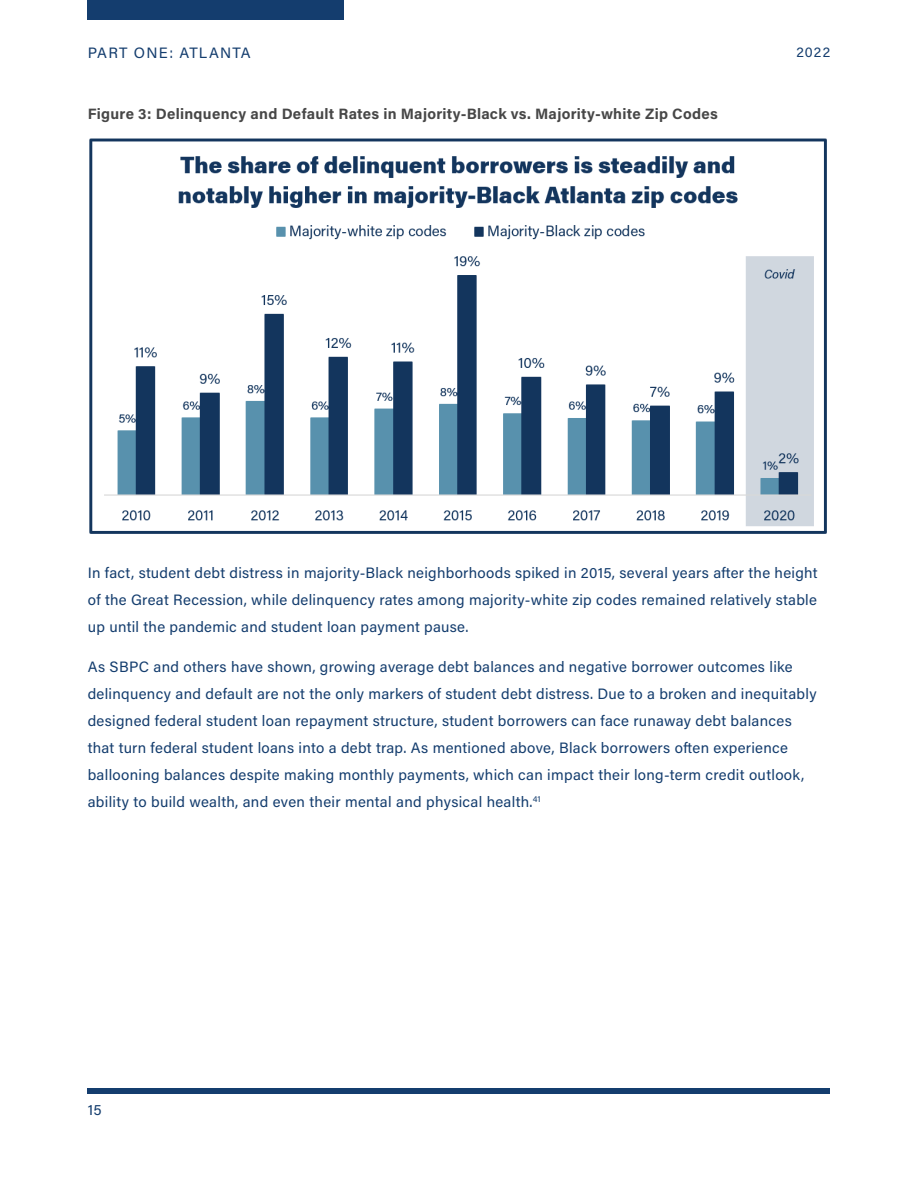
<style>
.page{position:relative;width:918px;height:1188px;background:#fff}
.page>*{position:absolute;margin:0;border:0;box-sizing:border-box;transform-origin:0 0}
.t1{font:15px/27px "Acumin Pro";letter-spacing:.02em;color:#143d6e;text-align:justify}
.t2{font:700 15px "Acumin Pro";letter-spacing:.02em;color:#474747}
.t3{font:15px "Acumin Pro";letter-spacing:.08em;color:#143d6e}
.t4{font:13.5px "Acumin Pro";color:#143d6e}
</style>
<div class="page">
<div style="left:88px;top:0;width:256px;height:20px;background:#143d6e"></div>
<div style="left:88px;top:1089px;width:742px;height:5px;background:#143d6e"></div>
<img style="left:89px;top:138px;width:738px;height:396px">
<p class="t3" style="left:88px;top:43px;width:165px">PART ONE: ATLANTA</p>
<p class="t4" style="left:796px;top:43px;width:35px">2022</p>
<p class="t2" style="left:88px;top:103px;width:632px">Figure 3: Delinquency and Default Rates in Majority-Black vs. Majority-white Zip Codes</p>
<p class="t1" style="left:88px;top:558px;width:732px">In fact, student debt distress in majority-Black neighborhoods spiked in 2015, several years after the height of the Great Recession, while delinquency rates among majority-white zip codes remained relatively stable up until the pandemic and student loan payment pause.</p>
<p class="t1" style="left:88px;top:653px;width:730px;text-align:left">As SBPC and others have shown, growing average debt balances and negative borrower outcomes like delinquency and default are not the only markers of student debt distress. Due to a broken and inequitably designed federal student loan repayment structure, student borrowers can face runaway debt balances that turn federal student loans into a debt trap. As mentioned above, Black borrowers often experience ballooning balances despite making monthly payments, which can impact their long-term credit outlook, ability to build wealth, and even their mental and physical health.<sup>41</sup></p>
<p class="t1" style="left:88px;top:1096px;width:15px">15</p>
</div>
